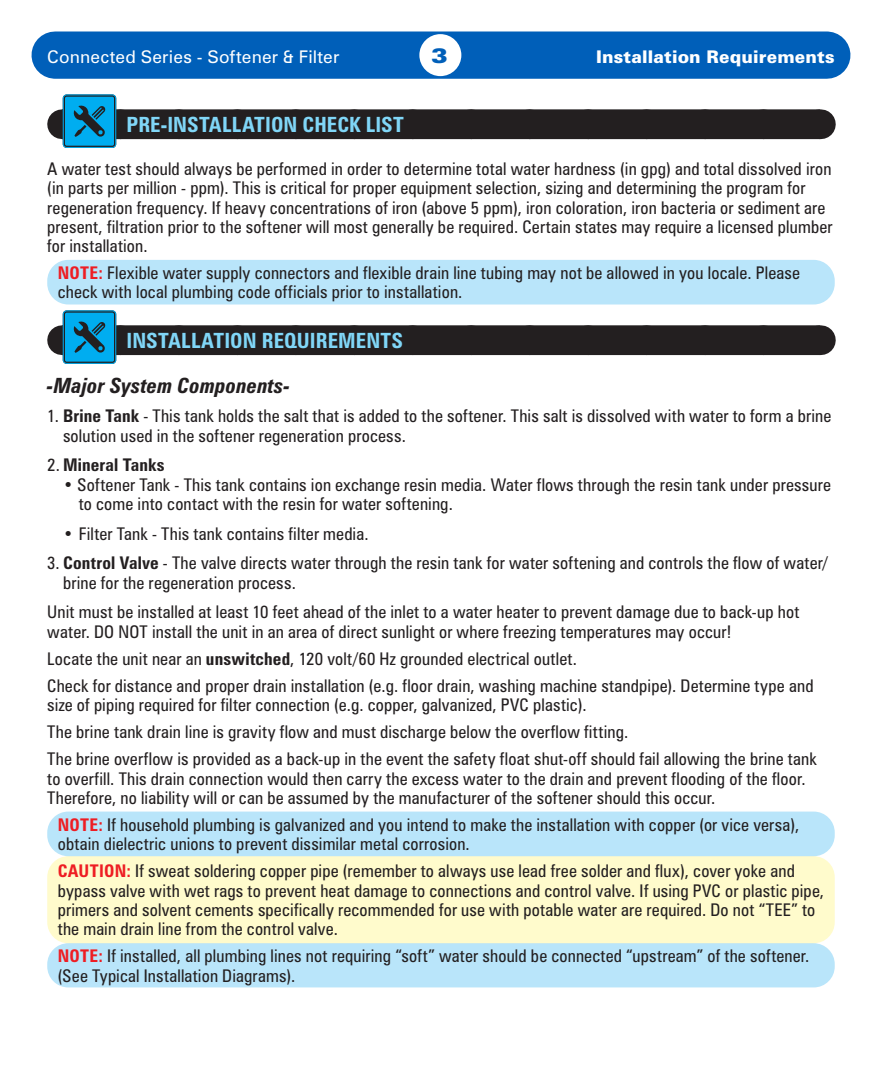
<style>
.page{position:relative;width:882px;height:1071px;background:#fff}
.page>*{position:absolute;margin:0;border:0;box-sizing:border-box;transform-origin:0 0}
.Paragraph_Heading{font:700 condensed 21px "Zurich BT";letter-spacing:.005em;color:#80d6f7}
.Paragraph_Subhead{font:italic 700 condensed 21px "Zurich BT";letter-spacing:.005em;color:#231f20}
.t1{font:900 expanded 21px "Zurich BT";color:#005fb9}
.Paragraph_Body{font:condensed 17.5px/19.2px "Zurich BT";letter-spacing:.01em;color:#231f20}
.Caution{font:condensed 17.5px/19.2px "Zurich BT";letter-spacing:.01em;color:#231f20}
.Paragraph_01_Tabbed{font:condensed 17.5px/19.2px "Zurich BT";letter-spacing:.01em;color:#231f20}
.Paragraph_02_Tabbed{font:condensed 17.5px/19.2px "Zurich BT";letter-spacing:.01em;color:#231f20}
.t2{font:17.5px "Zurich BT";letter-spacing:.01em;color:#fff}
.t3{font:900 17.5px "Zurich BT";letter-spacing:.01em;color:#fff}
.Paragraph_01_Tabbed-2{font:700 condensed 17.5px "Zurich BT";letter-spacing:.01em;color:#231f20}
.s1{font-weight:700;color:#ee1d23}
.s2{font-weight:700}
.s3{font-weight:400}
</style>
<div class="page">
<div style="left:55px;top:32px;width:772px;height:47px;background:#005fb9"></div>
<div style="left:419px;top:34px;width:42px;height:42px;background:#fff;border-radius:50%"></div>
<div style="left:47px;top:856px;width:788px;height:87px;background:#fffbcc;border-radius:21px"></div>
<div style="left:47px;top:812px;width:788px;height:44px;background:#b9e5fa;border-radius:21px"></div>
<div style="left:47px;top:260px;width:788px;height:44px;background:#b9e5fa;border-radius:21px"></div>
<div style="left:47px;top:943px;width:788px;height:44px;background:#b9e5fa;border-radius:21px"></div>
<div style="left:62px;top:109px;width:758px;height:30px;background:#231f20"></div>
<svg style="left:120px;top:109px;width:671px;height:1px"></svg>
<hr style="left:820px;top:109px;width:1px;height:30px;background:#231f20">
<div style="left:62px;top:325px;width:758px;height:30px;background:#231f20"></div>
<svg style="left:120px;top:325px;width:671px;height:1px"></svg>
<hr style="left:820px;top:325px;width:1px;height:30px;background:#231f20">
<div style="left:63px;top:94px;width:53px;height:54px;border:1px solid #00adf0;border-radius:3px"></div>
<div style="left:65px;top:97px;width:49px;height:49px;background:#00adf0;border-radius:2px"></div>
<svg style="left:73px;top:105px;width:33px;height:32px"></svg>
<div style="left:63px;top:310px;width:53px;height:54px;border:1px solid #00adf0;border-radius:3px"></div>
<div style="left:65px;top:313px;width:49px;height:49px;background:#00adf0;border-radius:2px"></div>
<svg style="left:73px;top:321px;width:33px;height:32px"></svg>
<p class="t2" style="left:47px;top:46px;width:294px">Connected Series - Softener &amp; Filter</p>
<p class="t1" style="left:431px;top:43px;width:18px">3</p>
<p class="t3" style="left:596px;top:46px;width:240px">Installation Requirements</p>
<p class="Paragraph_Heading" style="left:127px;top:112px;width:279px">PRE-INSTALLATION CHECK LIST</p>
<p class="Paragraph_Body" style="left:47px;top:159px;width:787px">A water test should always be performed in order to determine total water hardness (in gpg) and total dissolved iron (in parts per million - ppm). This is critical for proper equipment selection, sizing and determining the program for regeneration frequency. If heavy concentrations of iron (above 5 ppm), iron coloration, iron bacteria or sediment are present, filtration prior to the softener will most generally be required. Certain states may require a licensed plumber for installation.</p>
<p class="Caution" style="left:58px;top:263px;width:744px"><span class="s1">NOTE:</span> Flexible water supply connectors and flexible drain line tubing may not be allowed in you locale. Please check with local plumbing code officials prior to installation.</p>
<p class="Paragraph_Heading" style="left:127px;top:328px;width:278px">INSTALLATION REQUIREMENTS</p>
<p class="Paragraph_Subhead" style="left:47px;top:372px;width:244px">-Major System Components-</p>
<p class="Paragraph_01_Tabbed" style="left:63px;top:406px;width:770px;text-indent:-16px">1. <span class="s2">Brine Tank</span> - This tank holds the salt that is added to the softener. This salt is dissolved with water to form a brine solution used in the softener regeneration process.</p>
<p class="Paragraph_01_Tabbed-2" style="left:47px;top:455px;width:119px"><span class="s3">2.</span> Mineral Tanks</p>
<p class="Paragraph_02_Tabbed" style="left:79px;top:475px;width:754px;text-indent:-16px">• Softener Tank - This tank contains ion exchange resin media. Water flows through the resin tank under pressure to come into contact with the resin for water softening.</p>
<p class="Paragraph_02_Tabbed" style="left:63px;top:524px;width:307px">• Filter Tank - This tank contains filter media.</p>
<p class="Paragraph_01_Tabbed" style="left:63px;top:553px;width:766px;text-indent:-16px">3. <span class="s2">Control Valve</span> - The valve directs water through the resin tank for water softening and controls the flow of water/ brine for the regeneration process.</p>
<p class="Paragraph_Body" style="left:47px;top:602px;width:754px">Unit must be installed at least 10 feet ahead of the inlet to a water heater to prevent damage due to back-up hot water. DO NOT install the unit in an area of direct sunlight or where freezing temperatures may occur!</p>
<p class="Paragraph_Body" style="left:47px;top:649px;width:531px">Locate the unit near an <span class="s2">unswitched</span>, 120 volt/60 Hz grounded electrical outlet.</p>
<p class="Paragraph_Body" style="left:47px;top:676px;width:768px">Check for distance and proper drain installation (e.g. floor drain, washing machine standpipe). Determine type and size of piping required for filter connection (e.g. copper, galvanized, PVC plastic).</p>
<p class="Paragraph_Body" style="left:47px;top:722px;width:583px">The brine tank drain line is gravity flow and must discharge below the overflow fitting.</p>
<p class="Paragraph_Body" style="left:47px;top:749px;width:771px">The brine overflow is provided as a back-up in the event the safety float shut-off should fail allowing the brine tank to overfill. This drain connection would then carry the excess water to the drain and prevent flooding of the floor.<br>Therefore, no liability will or can be assumed by the manufacturer of the softener should this occur.</p>
<p class="Caution" style="left:58px;top:815px;width:743px"><span class="s1">NOTE:</span> If household plumbing is galvanized and you intend to make the installation with copper (or vice versa), obtain dielectric unions to prevent dissimilar metal corrosion.</p>
<p class="Caution" style="left:58px;top:861px;width:768px"><span class="s1">CAUTION:</span> If sweat soldering copper pipe (remember to always use lead free solder and flux), cover yoke and bypass valve with wet rags to prevent heat damage to connections and control valve. If using PVC or plastic pipe, primers and solvent cements specifically recommended for use with potable water are required. Do not “TEE” to the main drain line from the control valve.</p>
<p class="Caution" style="left:58px;top:946px;width:753px"><span class="s1">NOTE:</span> If installed, all plumbing lines not requiring “soft” water should be connected “upstream” of the softener. (See Typical Installation Diagrams).</p>
</div>
